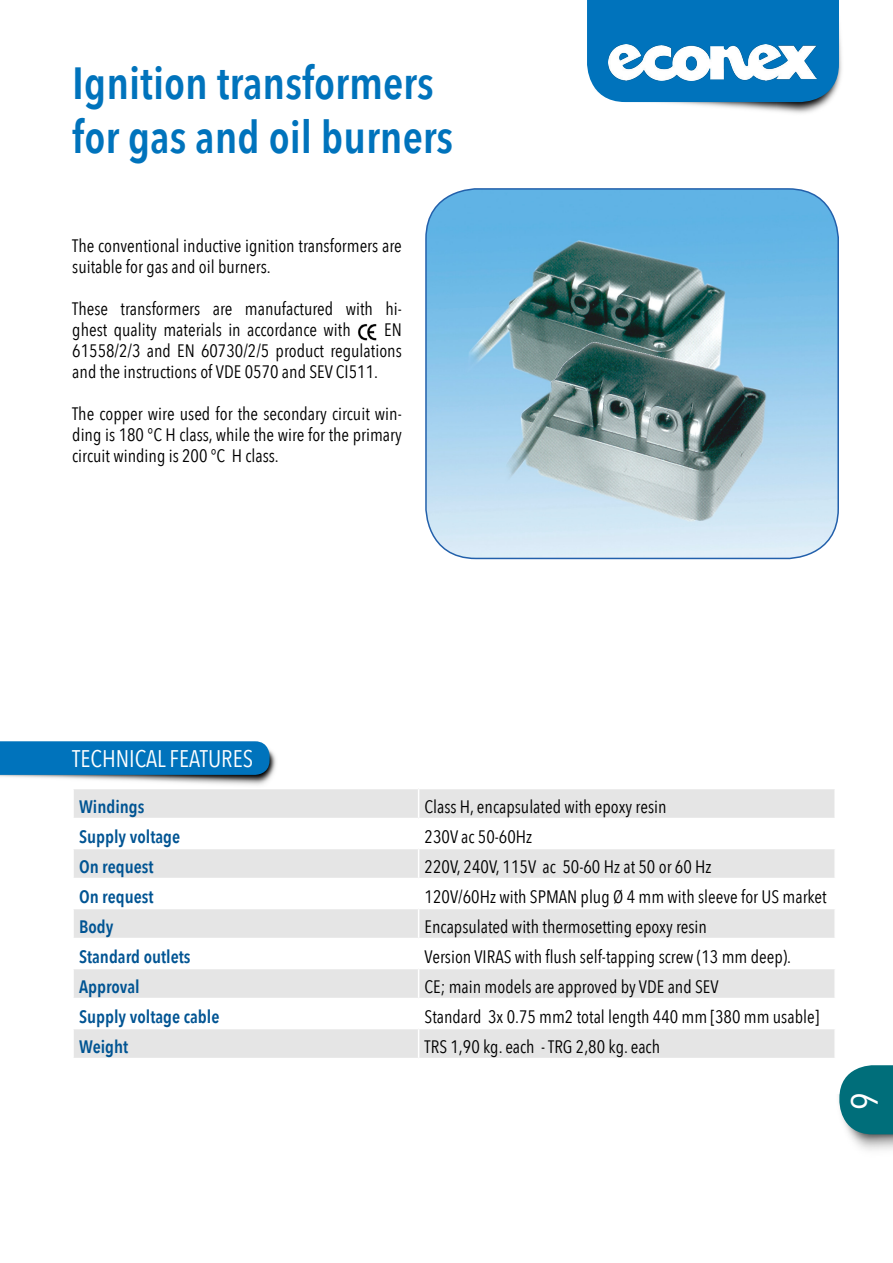
<style>
.page{position:relative;width:893px;height:1263px;background:#fff}
.page>*{position:absolute;margin:0;border:0;box-sizing:border-box;transform-origin:0 0}
.t1{font:600 45px/54px "Avenir Next Condensed";color:#0073bc}
.t2{font:37.5px "Avenir Next Condensed";color:#fff}
.t3{font:24px "Avenir Next Condensed";color:#fff}
.t4{font:18px/21px "Avenir Next Condensed";color:#000}
.t5{font:600 18px "Avenir Next Condensed";color:#005493}
</style>
<div class="page">
<img style="left:625px;top:26px;width:217px;height:88px">
<img style="left:358px;top:324px;width:19px;height:17px">
<img style="left:426px;top:189px;width:412px;height:369px">
<div style="left:425px;top:188px;width:414px;height:371px;border:2px solid #2260ab;border-radius:50px"></div>
<img style="left:0;top:750px;width:276px;height:35px">
<div style="left:0;top:741px;width:270px;height:34px;background:#0073bc"></div>
<div style="left:587px;top:0;width:252px;height:102px;background:#0073bc"></div>
<svg style="left:74px;top:789px;width:761px;height:269px"></svg>
<hr style="left:834px;top:1029px;width:2px;height:29px;background:#fff">
<img style="left:608px;top:45px;width:208px;height:35px">
<img style="left:838px;top:1094px;width:55px;height:57px">
<svg style="left:839px;top:1065px;width:54px;height:69px;background:#1e7e89"></svg>
<h1 class="t1" style="left:72px;top:55px;width:383px">Ignition transformers for gas and oil burners</h1>
<p class="t4" style="left:72px;top:234px;width:331px">The conventional inductive ignition transformers are suitable for gas and oil burners.</p>
<p class="t4" style="left:72px;top:297px;width:331px">These transformers are manufactured with hi&shy;ghest quality materials in accordance with</p>
<p class="t4" style="left:72px;top:318px;width:331px;text-align:justify;text-indent:312px">EN 61558/2/3 and EN 60730/2/5 product regulations and the instructions of VDE 0570 and SEV CI511.</p>
<p class="t4" style="left:72px;top:402px;width:331px;text-align:justify">The copper wire used for the secondary circuit win&shy;ding is 180 °C H class, while the wire for the primary circuit winding is 200 °C H class.</p>
<h3 class="t3" style="left:72px;top:738px;width:182px">TECHNICAL FEATURES</h3>
<p class="t5" style="left:79px;top:791px;width:67px">Windings</p>
<p class="t4" style="left:425px;top:795px;width:243px">Class H, encapsulated with epoxy resin</p>
<p class="t5" style="left:79px;top:821px;width:103px">Supply voltage</p>
<p class="t4" style="left:425px;top:825px;width:109px">230V ac 50-60Hz</p>
<p class="t5" style="left:79px;top:851px;width:76px">On request</p>
<p class="t4" style="left:425px;top:855px;width:288px">220V, 240V, 115V ac 50-60 Hz at 50 or 60 Hz</p>
<p class="t5" style="left:79px;top:881px;width:76px">On request</p>
<p class="t4" style="left:425px;top:885px;width:404px">120V/60Hz with SPMAN plug Ø 4 mm with sleeve for US market</p>
<p class="t5" style="left:79px;top:911px;width:36px">Body</p>
<p class="t4" style="left:425px;top:915px;width:284px">Encapsulated with thermosetting epoxy resin</p>
<p class="t5" style="left:79px;top:941px;width:113px">Standard outlets</p>
<p class="t4" style="left:425px;top:945px;width:368px">Version VIRAS with flush self-tapping screw (13 mm deep).</p>
<p class="t5" style="left:79px;top:971px;width:62px">Approval</p>
<p class="t4" style="left:425px;top:975px;width:296px">CE; main models are approved by VDE and SEV</p>
<p class="t5" style="left:79px;top:1001px;width:142px">Supply voltage cable</p>
<p class="t4" style="left:425px;top:1005px;width:396px">Standard 3x 0.75 mm2 total length 440 mm [380 mm usable]</p>
<p class="t5" style="left:79px;top:1031px;width:51px">Weight</p>
<p class="t4" style="left:425px;top:1035px;width:237px">TRS 1,90 kg. each - TRG 2,80 kg. each</p>
<h2 class="t2" style="left:833px;top:1110px;width:19px;rotate:-90deg">9</h2>
</div>
